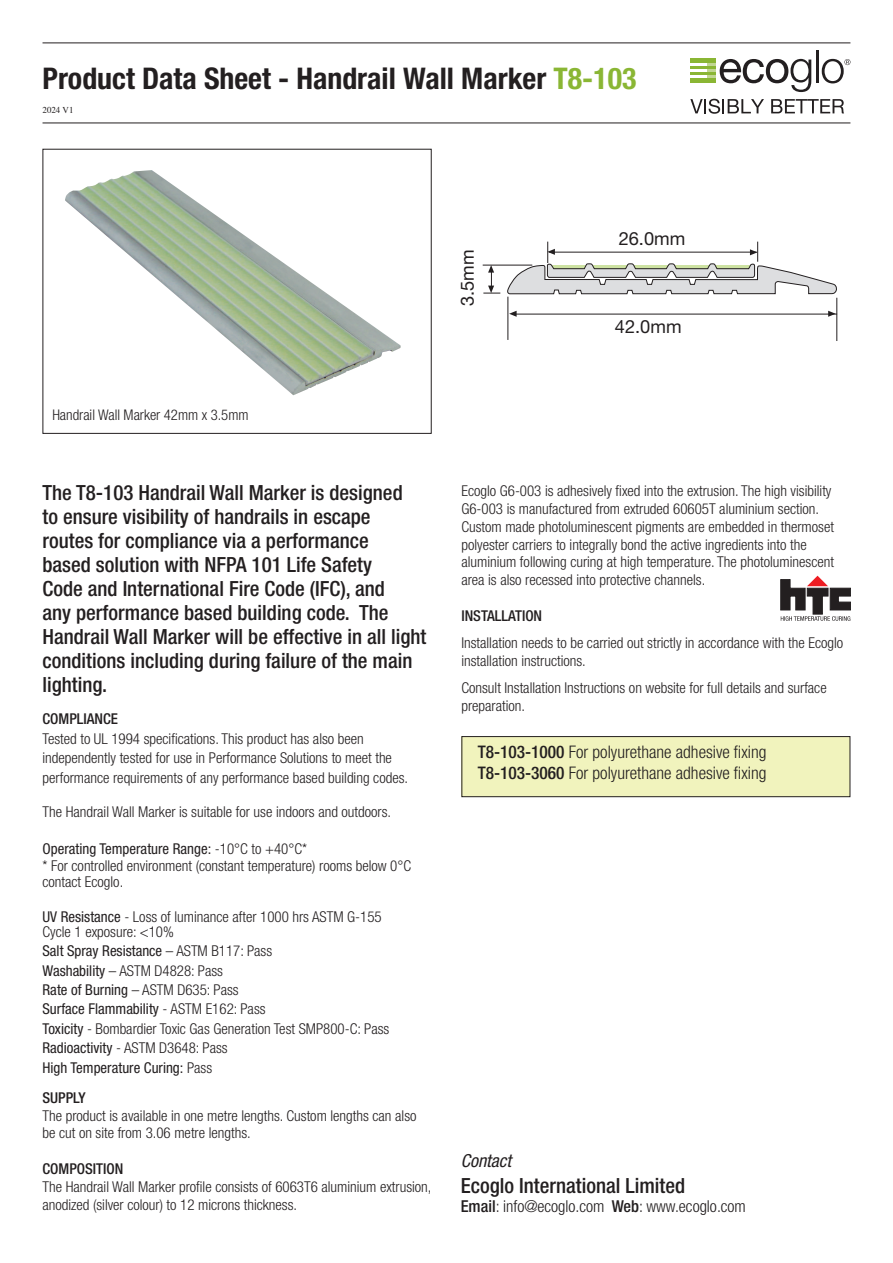
<style>
.page{position:relative;width:893px;height:1263px;background:#fff}
.page>*{position:absolute;margin:0;border:0;box-sizing:border-box;transform-origin:0 0}
.t1{font:700 condensed 29.85px "Helvetica Neue";color:#231f20}
.t2{font:500 condensed 20.85px/23.9px "Helvetica Neue";color:#231f20}
.t3{font:18.3px "Helvetica Neue";color:#231f20}
.t4{font:italic condensed 18px "Helvetica Neue";color:#231f20}
.t5{font:300 condensed 17.4px "Helvetica Neue";color:#231f20}
.t6{font:300 condensed 16.5px "Helvetica Neue";color:#231f20}
.t7{font:300 condensed 15px/18px "Helvetica Neue";color:#231f20}
.t8{font:condensed 15px "Helvetica Neue";color:#231f20}
.t9{font:500 condensed 15px "Helvetica Neue";color:#231f20}
.t10{font:300 condensed 14.7px "Helvetica Neue";color:#231f20}
.t11{font:9px "Times";color:#231f20}
.s1{color:#8ab634}
.s2{font-weight:300}
.s3{font-weight:400}
.s4{font-weight:500}
</style>
<div class="page">
<div style="left:690px;top:58px;width:26px;height:5px;background:#8ab634"></div>
<div style="left:690px;top:78px;width:26px;height:5px;background:#8ab634"></div>
<hr style="left:690px;top:72px;width:26px;height:3px;background:#8ab634">
<hr style="left:690px;top:66px;width:26px;height:3px;background:#8ab634">
<svg style="left:707px;top:59px;width:104px;height:33px"></svg>
<hr style="left:816px;top:51px;width:2px;height:32px;background:#231f20">
<svg style="left:822px;top:59px;width:28px;height:24px"></svg>
<svg style="left:690px;top:99px;width:74px;height:15px"></svg>
<svg style="left:771px;top:99px;width:73px;height:14px"></svg>
<hr style="left:43px;top:123px;width:807px;height:1px;background:#231f20">
<hr style="left:43px;top:43px;width:807px;height:1px;background:#231f20">
<div style="left:43px;top:149px;width:389px;height:285px;border:1px solid #231f20"></div>
<svg style="left:781px;top:576px;width:69px;height:45px"></svg>
<svg style="left:509px;top:311px;width:8px;height:6px"></svg>
<svg style="left:828px;top:311px;width:8px;height:6px"></svg>
<hr style="left:508px;top:297px;width:1px;height:43px;background:#231f20">
<hr style="left:836px;top:298px;width:1px;height:43px;background:#231f20">
<hr style="left:514px;top:314px;width:323px;height:1px;background:#231f20">
<svg style="left:483px;top:266px;width:17px;height:28px"></svg>
<hr style="left:483px;top:265px;width:49px;height:1px;background:#231f20">
<svg style="left:507px;top:242px;width:330px;height:53px"></svg>
<hr style="left:549px;top:252px;width:208px;height:1px;background:#231f20">
<div style="left:462px;top:736px;width:388px;height:61px;background:#f1f3bd"></div>
<div style="left:462px;top:736px;width:388px;height:61px;border:1px solid #231f20"></div>
<img style="left:65px;top:170px;width:336px;height:225px">
<p class="t1" style="left:43px;top:60px;width:595px">Product Data Sheet - Handrail Wall Marker <span class="s1">T8-103</span></p>
<p class="t11" style="left:43px;top:104px;width:32px">2024 V1</p>
<p class="t3" style="left:456px;top:306px;width:58px;rotate:-90deg">3.5mm</p>
<p class="t3" style="left:619px;top:227px;width:68px">26.0mm</p>
<p class="t3" style="left:615px;top:315px;width:68px">42.0mm</p>
<p class="t10" style="left:52px;top:407px;width:198px">Handrail Wall Marker 42mm x 3.5mm</p>
<p class="t2" style="left:43px;top:481px;width:385px">The T8-103 Handrail Wall Marker is designed<br>to ensure visibility of handrails in escape routes for compliance via a performance<br>based solution with NFPA 101 Life Safety<br>Code and International Fire Code (IFC), and<br>any performance based building code. The Handrail Wall Marker will be effective in all light conditions including during failure of the main lighting.</p>
<p class="t9" style="left:43px;top:710px;width:77px">COMPLIANCE</p>
<p class="t7" style="left:43px;top:729px;width:367px;line-height:19.5px">Tested to UL 1994 specifications. This product has also been independently tested for use in Performance Solutions to meet the performance requirements of any performance based building codes.</p>
<p class="t7" style="left:43px;top:803px;width:350px">The Handrail Wall Marker is suitable for use indoors and outdoors.</p>
<p class="t8" style="left:43px;top:840px;width:266px">Operating Temperature Range: <span class="s2">-10°C to +40°C*</span></p>
<p class="t7" style="left:43px;top:856px;width:370px">* For controlled environment (constant temperature) rooms below 0°C</p>
<p class="t7" style="left:43px;top:873px;width:82px">contact Ecoglo.</p>
<p class="t7" style="left:43px;top:907px;width:341px"><span class="s3">UV Resistance</span> - Loss of luminance after 1000 hrs ASTM G-155</p>
<p class="t7" style="left:43px;top:922px;width:133px">Cycle 1 exposure: &lt;10%</p>
<p class="t8" style="left:43px;top:942px;width:231px">Salt Spray Resistance <span class="s2">– ASTM B117: Pass</span></p>
<p class="t7" style="left:43px;top:961px;width:182px"><span class="s3">Washability</span> – ASTM D4828: Pass</p>
<p class="t7" style="left:43px;top:980px;width:198px"><span class="s3">Rate of Burning</span> – ASTM D635: Pass</p>
<p class="t8" style="left:43px;top:1000px;width:225px">Surface Flammability <span class="s2">- ASTM E162: Pass</span></p>
<p class="t7" style="left:43px;top:1019px;width:348px"><span class="s3">Toxicity</span> - Bombardier Toxic Gas Generation Test SMP800-C: Pass</p>
<p class="t7" style="left:43px;top:1039px;width:187px"><span class="s3">Radioactivity</span> - ASTM D3648: Pass</p>
<p class="t8" style="left:43px;top:1059px;width:171px">High Temperature Curing: <span class="s2">Pass</span></p>
<p class="t9" style="left:43px;top:1088px;width:45px">SUPPLY</p>
<p class="t7" style="left:43px;top:1106px;width:375px">The product is available in one metre lengths. Custom lengths can also be cut on site from 3.06 metre lengths.</p>
<p class="t9" style="left:43px;top:1160px;width:82px">COMPOSITION</p>
<p class="t7" style="left:43px;top:1178px;width:390px">The Handrail Wall Marker profile consists of 6063T6 aluminium extrusion, anodized (silver colour) to 12 microns thickness.</p>
<p class="t7" style="left:461px;top:481px;width:374px">Ecoglo G6-003 is adhesively fixed into the extrusion. The high visibility G6-003 is manufactured from extruded 60605T aluminium section.<br>Custom made photoluminescent pigments are embedded in thermoset polyester carriers to integrally bond the active ingredients into the aluminium following curing at high temperature. The photoluminescent area is also recessed into protective channels.</p>
<p class="t9" style="left:461px;top:607px;width:82px">INSTALLATION</p>
<p class="t7" style="left:461px;top:634px;width:383px">Installation needs to be carried out strictly in accordance with the Ecoglo</p>
<p class="t7" style="left:461px;top:652px;width:126px">installation instructions.</p>
<p class="t7" style="left:461px;top:679px;width:367px">Consult Installation Instructions on website for full details and surface</p>
<p class="t7" style="left:461px;top:696px;width:65px">preparation.</p>
<p class="t5" style="left:478px;top:742px;width:290px"><span class="s4">T8-103-1000</span> For polyurethane adhesive fixing</p>
<p class="t5" style="left:478px;top:762px;width:290px"><span class="s4">T8-103-3060</span> For polyurethane adhesive fixing</p>
<p class="t4" style="left:461px;top:1151px;width:52px">Contact</p>
<p class="t2" style="left:461px;top:1173px;width:226px">Ecoglo International Limited</p>
<p class="t6" style="left:461px;top:1197px;width:287px"><span class="s4">Email</span>: info@ecoglo.com <span class="s4">Web</span>: www.ecoglo.com</p>
</div>
